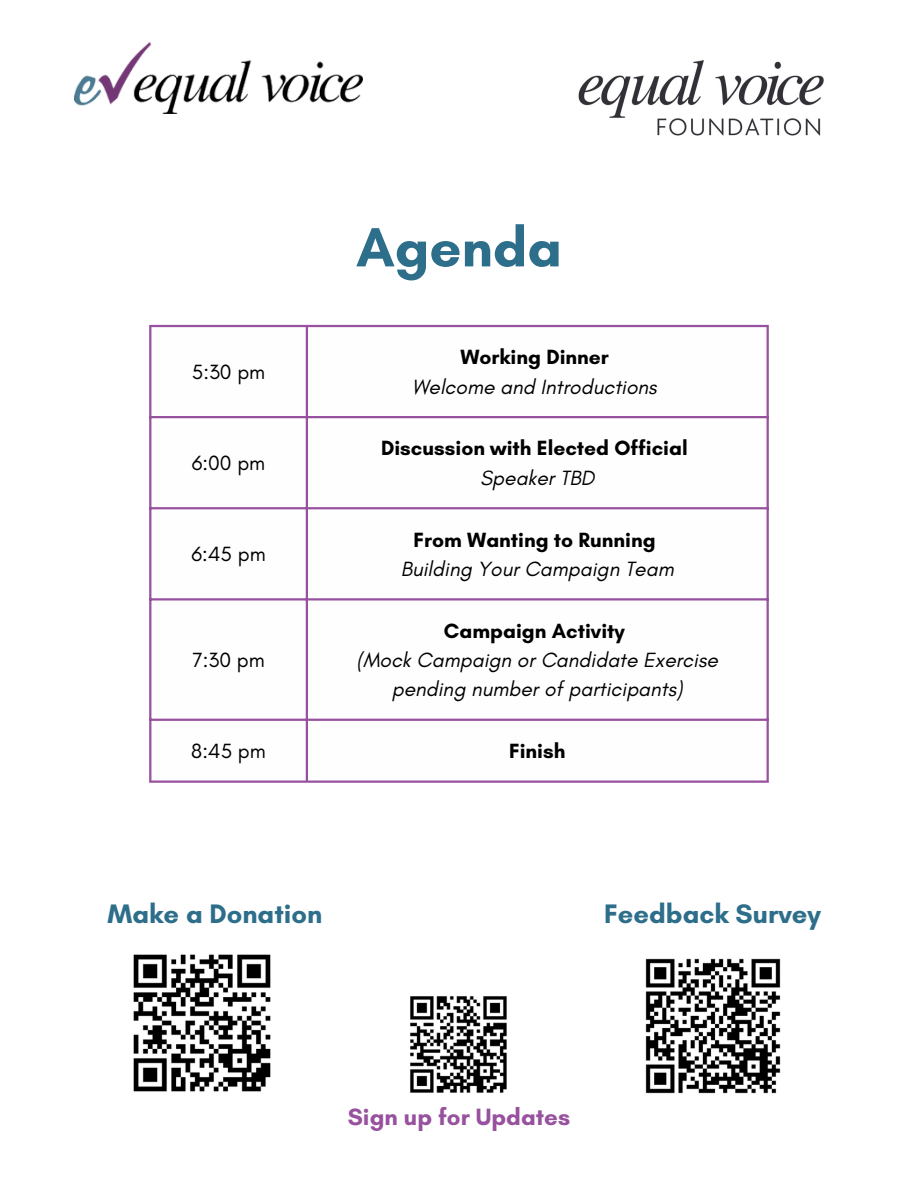
<style>
.page{position:relative;width:918px;height:1188px;background:#fff}
.page>*{position:absolute;margin:0;border:0;box-sizing:border-box;transform-origin:0 0}
.t1{font:700 56.25px "Glacial Indifference";color:#2d6e8b}
.t2{font:700 27.3px "Glacial Indifference";color:#2d6e8b}
.t3{font:700 24px "Glacial Indifference";color:#97519e}
.t4{font:italic 21px/29.2px "Glacial Indifference";color:#000;text-align:center}
.t5{font:700 21px "Glacial Indifference";color:#000}
.t6{font:21px "Glacial Indifference";color:#000}
</style>
<div class="page">
<img style="left:75px;top:43px;width:288px;height:71px">
<img style="left:578px;top:60px;width:246px;height:76px">
<svg style="left:151px;top:327px;width:616px;height:454px"></svg>
<hr style="left:149px;top:327px;width:2px;height:454px;background:#97519e">
<hr style="left:306px;top:327px;width:2px;height:454px;background:#97519e">
<hr style="left:767px;top:327px;width:2px;height:454px;background:#97519e">
<hr style="left:149px;top:325px;width:620px;height:2px;background:#97519e">
<hr style="left:149px;top:416px;width:620px;height:2px;background:#97519e">
<hr style="left:149px;top:507px;width:620px;height:2px;background:#97519e">
<hr style="left:149px;top:598px;width:620px;height:3px;background:#97519e">
<hr style="left:149px;top:719px;width:620px;height:2px;background:#97519e">
<hr style="left:149px;top:781px;width:620px;height:2px;background:#97519e">
<img style="left:645px;top:958px;width:136px;height:136px">
<img style="left:133px;top:954px;width:138px;height:138px">
<img style="left:410px;top:996px;width:97px;height:97px">
<p class="t6" style="left:192px;top:359px;width:75px">5:30 pm</p>
<p class="t6" style="left:192px;top:450px;width:75px">6:00 pm</p>
<p class="t6" style="left:191px;top:541px;width:76px">6:45 pm</p>
<p class="t6" style="left:192px;top:647px;width:74px">7:30 pm</p>
<h1 class="t1" style="left:356px;top:213px;width:207px">Agenda</h1>
<p class="t5" style="left:460px;top:344px;width:150px">Working Dinner</p>
<p class="t4" style="left:412px;top:372px;width:246px">Welcome and Introductions</p>
<p class="t5" style="left:381px;top:435px;width:308px">Discussion with Elected Official</p>
<p class="t4" style="left:480px;top:463px;width:116px">Speaker TBD</p>
<p class="t5" style="left:414px;top:527px;width:244px">From Wanting to Running</p>
<p class="t4" style="left:401px;top:554px;width:274px">Building Your Campaign Team</p>
<p class="t5" style="left:444px;top:618px;width:182px">Campaign Activity</p>
<p class="t4" style="left:357px;top:645px;width:363px">(Mock Campaign or Candidate Exercise pending number of participants)</p>
<p class="t6" style="left:191px;top:738px;width:76px">8:45 pm</p>
<p class="t5" style="left:509px;top:738px;width:58px">Finish</p>
<h2 class="t2" style="left:108px;top:897px;width:216px">Make a Donation</h2>
<h2 class="t2" style="left:604px;top:897px;width:218px">Feedback Survey</h2>
<p class="t3" style="left:348px;top:1102px;width:224px">Sign up for Updates</p>
</div>
